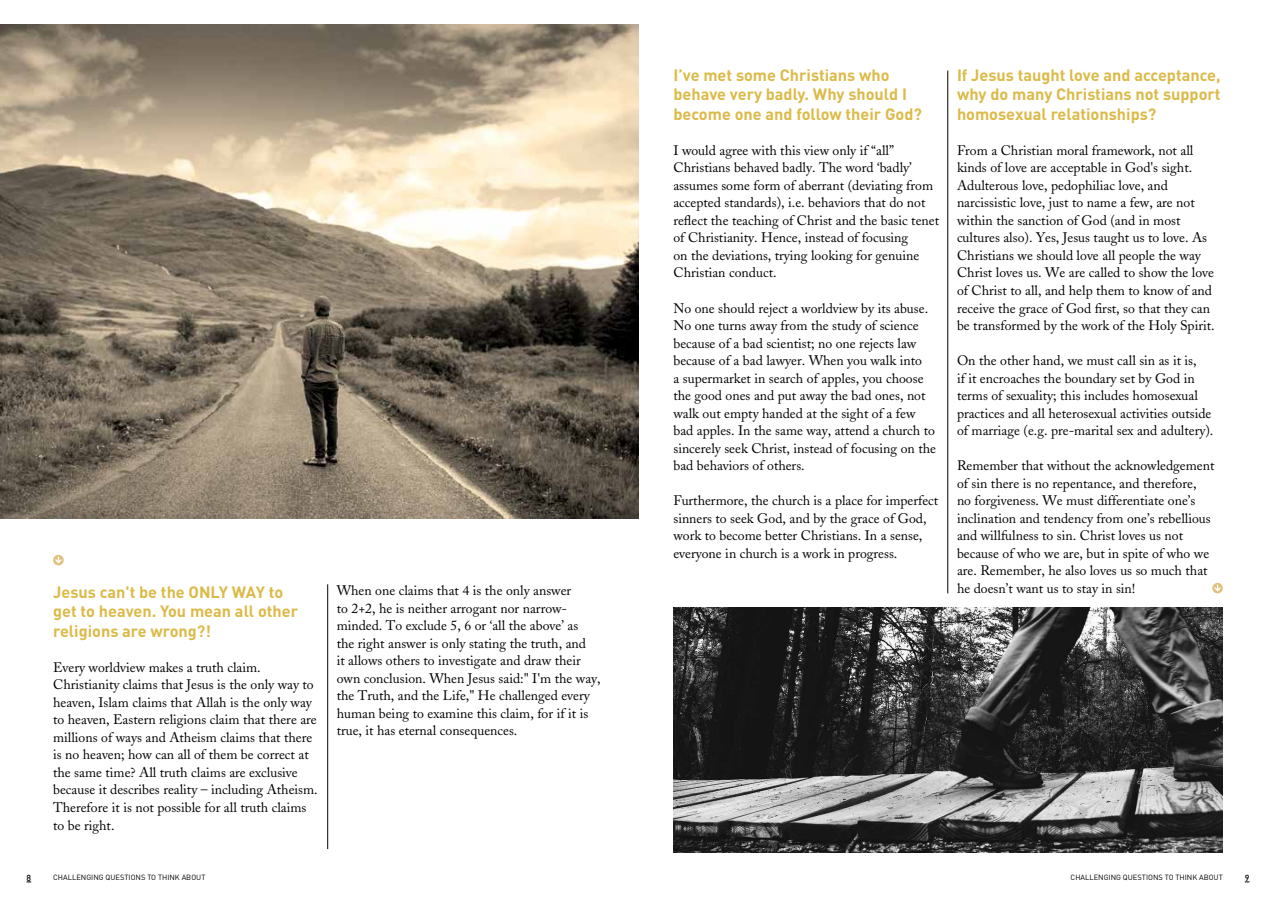
<style>
.page{position:relative;width:1276px;height:904px;background:#fff}
.page>*{position:absolute;margin:0;border:0;box-sizing:border-box;transform-origin:0 0}
.t1{font:700 16.25px/19.5px "DIN";color:#dcba48}
.t2{font:13.75px/17.5px "Adobe Caslon";color:#000}
.t3{font:500 8.75px "DIN";color:#000}
.t4{font:7.5px "DIN";color:#000}
</style>
<div class="page">
<hr style="left:947px;top:71px;width:1px;height:522px;background:#000">
<hr style="left:327px;top:584px;width:1px;height:265px;background:#000">
<img style="left:0;top:24px;width:638px;height:495px">
<img style="left:673px;top:608px;width:549px;height:244px">
<svg style="left:1212px;top:583px;width:10px;height:10px"></svg>
<svg style="left:53px;top:555px;width:11px;height:10px"></svg>
<p class="t1" style="left:53px;top:581px;width:246px">Jesus can't be the ONLY WAY to get to heaven. You mean all other religions are wrong?!</p>
<p class="t2" style="left:53px;top:658px;width:266px">Every worldview makes a truth claim.<br>Christianity claims that Jesus is the only way to heaven, Islam claims that Allah is the only way to heaven, Eastern religions claim that there are millions of ways and Atheism claims that there is no heaven; how can all of them be correct at the same time? All truth claims are exclusive because it describes reality – including Atheism.<br>Therefore it is not possible for all truth claims to be right.</p>
<p class="t2" style="left:337px;top:581px;width:265px">When one claims that 4 is the only answer<br>to 2+2, he is neither arrogant nor narrow&shy;minded. To exclude 5, 6 or ‘all the above’ as<br>the right answer is only stating the truth, and<br>it allows others to investigate and draw their own conclusion. When Jesus said:" I'm the way, the Truth, and the Life," He challenged every human being to examine this claim, for if it is true, it has eternal consequences.</p>
<p class="t1" style="left:673px;top:65px;width:250px">I’ve met some Christians who behave very badly. Why should I become one and follow their God?</p>
<p class="t2" style="left:673px;top:142px;width:267px">I would agree with this view only if “all” Christians behaved badly. The word ‘badly’ assumes some form of aberrant (deviating from accepted standards), i.e. behaviors that do not reflect the teaching of Christ and the basic tenet of Christianity. Hence, instead of focusing<br>on the deviations, trying looking for genuine Christian conduct.</p>
<p class="t2" style="left:673px;top:299px;width:264px">No one should reject a worldview by its abuse.<br>No one turns away from the study of science because of a bad scientist; no one rejects law because of a bad lawyer. When you walk into<br>a supermarket in search of apples, you choose the good ones and put away the bad ones, not walk out empty handed at the sight of a few bad apples. In the same way, attend a church to sincerely seek Christ, instead of focusing on the bad behaviors of others.</p>
<p class="t2" style="left:673px;top:492px;width:266px">Furthermore, the church is a place for imperfect sinners to seek God, and by the grace of God, work to become better Christians. In a sense, everyone in church is a work in progress.</p>
<p class="t1" style="left:957px;top:65px;width:265px;text-align:justify">If Jesus taught love and acceptance, why do many Christians not support homosexual relationships?</p>
<p class="t2" style="left:957px;top:142px;width:259px">From a Christian moral framework, not all kinds of love are acceptable in God's sight.<br>Adulterous love, pedophiliac love, and narcissistic love, just to name a few, are not within the sanction of God (and in most cultures also). Yes, Jesus taught us to love. As Christians we should love all people the way Christ loves us. We are called to show the love of Christ to all, and help them to know of and receive the grace of God first, so that they can be transformed by the work of the Holy Spirit.</p>
<p class="t2" style="left:957px;top:352px;width:258px">On the other hand, we must call sin as it is,<br>if it encroaches the boundary set by God in terms of sexuality; this includes homosexual practices and all heterosexual activities outside of marriage (e.g. pre-marital sex and adultery).</p>
<p class="t2" style="left:957px;top:457px;width:259px">Remember that without the acknowledgement of sin there is no repentance, and therefore,<br>no forgiveness. We must differentiate one’s inclination and tendency from one’s rebellious and willfulness to sin. Christ loves us not because of who we are, but in spite of who we are. Remember, he also loves us so much that he doesn’t want us to stay in sin!</p>
<p class="t3" style="left:27px;top:872px;width:6px">8</p>
<p class="t4" style="left:53px;top:872px;width:154px">CHALLENGING QUESTIONS TO THINK ABOUT</p>
<p class="t4" style="left:1070px;top:872px;width:154px">CHALLENGING QUESTIONS TO THINK ABOUT</p>
<p class="t3" style="left:1244px;top:872px;width:6px">9</p>
</div>
